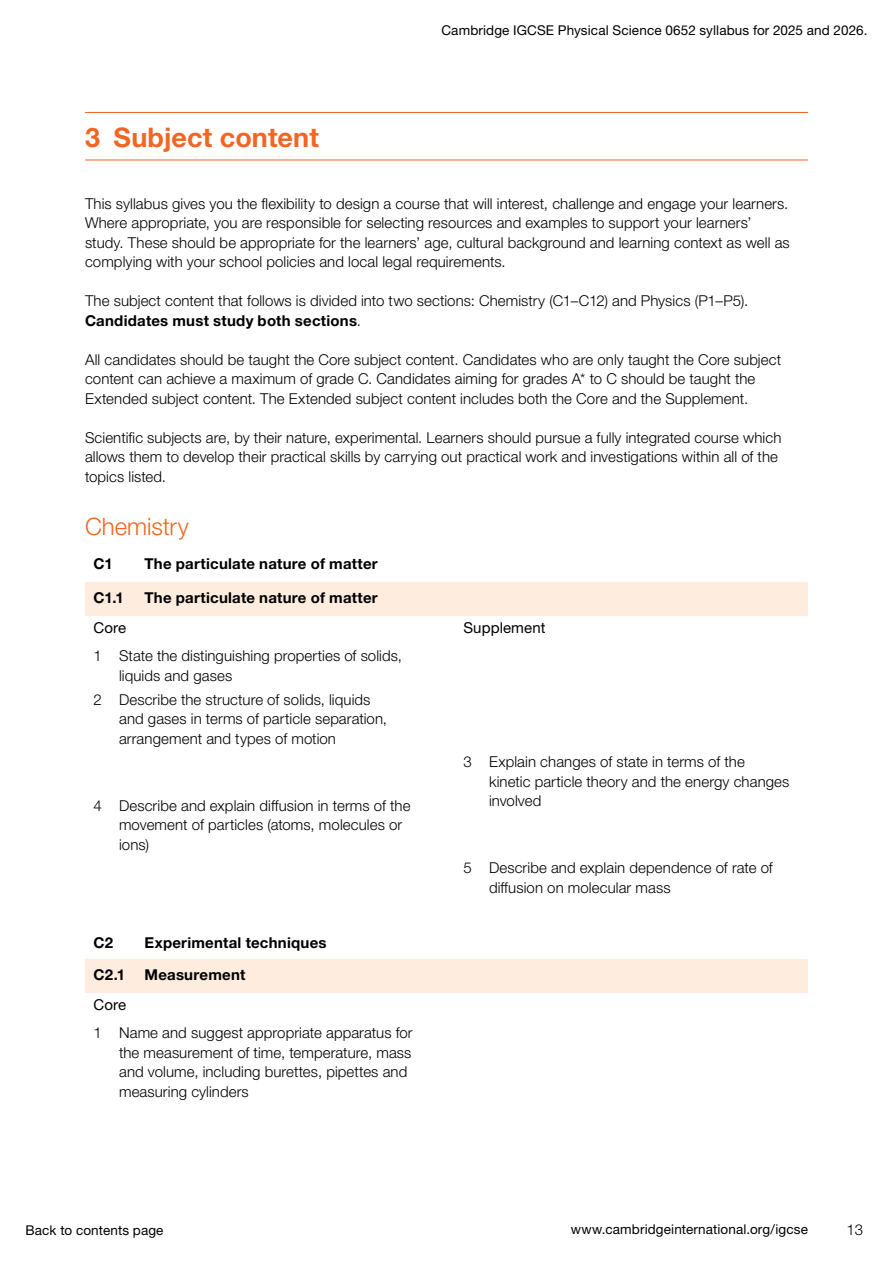
<style>
.page{position:relative;width:893px;height:1263px;background:#fff}
.page>*{position:absolute;margin:0;border:0;box-sizing:border-box;transform-origin:0 0}
.H1_Section_header{font:700 27px "Helvetica Neue LTW1 G";color:#f26522}
.H2a_Main_Heading{font:300 24px "Helvetica Neue LTW1 G";letter-spacing:-.005em;color:#f26522}
.Body_text{font:300 15px/19.5px "Helvetica Neue LTW1 G";letter-spacing:.005em;color:#000}
.numbered_list_body_t{font:300 15px/19.5px "Helvetica Neue LTW1 G";letter-spacing:.005em;color:#000}
.Body_text__no_space{font:700 15px "Helvetica Neue LTW1 G";letter-spacing:.015em;color:#000}
.Table_header_row{font:700 15px "Helvetica Neue LTW1 G";letter-spacing:.015em;color:#000}
.First_para_before_bu{font:15px "Helvetica Neue LTW1 G";letter-spacing:.005em;color:#000}
.t1{font:13.5px "Helvetica Neue LTW1 G";letter-spacing:.01em;color:#000}
.s1{font-weight:700}
</style>
<div class="page">
<hr style="left:85px;top:112px;width:723px;height:1px;background:#f26522">
<hr style="left:85px;top:160px;width:723px;height:1px;background:#f26522">
<svg style="left:85px;top:582px;width:723px;height:411px"></svg>
<h1 class="H1_Section_header" style="left:85px;top:121px;width:235px">3 Subject content</h1>
<p class="t1" style="left:441px;top:22px;width:427px">Cambridge IGCSE Physical Science 0652 syllabus for 2025 and 2026.</p>
<p class="Body_text" style="left:85px;top:194px;width:706px">This syllabus gives you the flexibility to design a course that will interest, challenge and engage your learners.<br>Where appropriate, you are responsible for selecting resources and examples to support your learners’ study. These should be appropriate for the learners’ age, cultural background and learning context as well as complying with your school policies and local legal requirements.</p>
<p class="Body_text" style="left:85px;top:291px;width:665px">The subject content that follows is divided into two sections: Chemistry (C1–C12) and Physics (P1–P5).<br><span class="s1">Candidates must study both sections</span>.</p>
<p class="Body_text" style="left:85px;top:350px;width:698px">All candidates should be taught the Core subject content. Candidates who are only taught the Core subject content can achieve a maximum of grade C. Candidates aiming for grades A* to C should be taught the<br>Extended subject content. The Extended subject content includes both the Core and the Supplement.</p>
<p class="Body_text" style="left:85px;top:428px;width:698px">Scientific subjects are, by their nature, experimental. Learners should pursue a fully integrated course which allows them to develop their practical skills by carrying out practical work and investigations within all of the topics listed.</p>
<h2 class="H2a_Main_Heading" style="left:85px;top:512px;width:106px">Chemistry</h2>
<p class="Body_text__no_space" style="left:94px;top:555px;width:21px">C1</p>
<p class="Body_text__no_space" style="left:145px;top:555px;width:235px">The particulate nature of matter</p>
<p class="Table_header_row" style="left:94px;top:589px;width:32px">C1.1</p>
<p class="Table_header_row" style="left:145px;top:589px;width:235px">The particulate nature of matter</p>
<p class="First_para_before_bu" style="left:94px;top:619px;width:34px">Core</p>
<p class="numbered_list_body_t" style="left:119px;top:646px;width:284px;text-indent:-26px">1 State the distinguishing properties of solids, liquids and gases</p>
<p class="numbered_list_body_t" style="left:119px;top:689px;width:270px;text-indent:-26px">2 Describe the structure of solids, liquids and gases in terms of particle separation, arrangement and types of motion</p>
<p class="First_para_before_bu" style="left:463px;top:619px;width:83px">Supplement</p>
<p class="numbered_list_body_t" style="left:119px;top:795px;width:293px;text-indent:-26px">4 Describe and explain diffusion in terms of the movement of particles (atoms, molecules or ions)</p>
<p class="Body_text__no_space" style="left:94px;top:934px;width:21px">C2</p>
<p class="Body_text__no_space" style="left:145px;top:934px;width:183px">Experimental techniques</p>
<p class="Table_header_row" style="left:94px;top:965px;width:33px">C2.1</p>
<p class="Table_header_row" style="left:145px;top:965px;width:102px">Measurement</p>
<p class="First_para_before_bu" style="left:94px;top:995px;width:34px">Core</p>
<p class="numbered_list_body_t" style="left:119px;top:1023px;width:295px;text-indent:-26px">1 Name and suggest appropriate apparatus for the measurement of time, temperature, mass and volume, including burettes, pipettes and measuring cylinders</p>
<p class="numbered_list_body_t" style="left:489px;top:752px;width:302px;text-indent:-26px">3 Explain changes of state in terms of the kinetic particle theory and the energy changes involved</p>
<p class="numbered_list_body_t" style="left:489px;top:858px;width:285px;text-indent:-26px">5 Describe and explain dependence of rate of diffusion on molecular mass</p>
<p class="t1" style="left:26px;top:1222px;width:140px">Back to contents page</p>
<p class="t1" style="left:571px;top:1221px;width:239px">www.cambridgeinternational.org/igcse</p>
<p class="Body_text" style="left:846px;top:1220px;width:18px">13</p>
</div>
